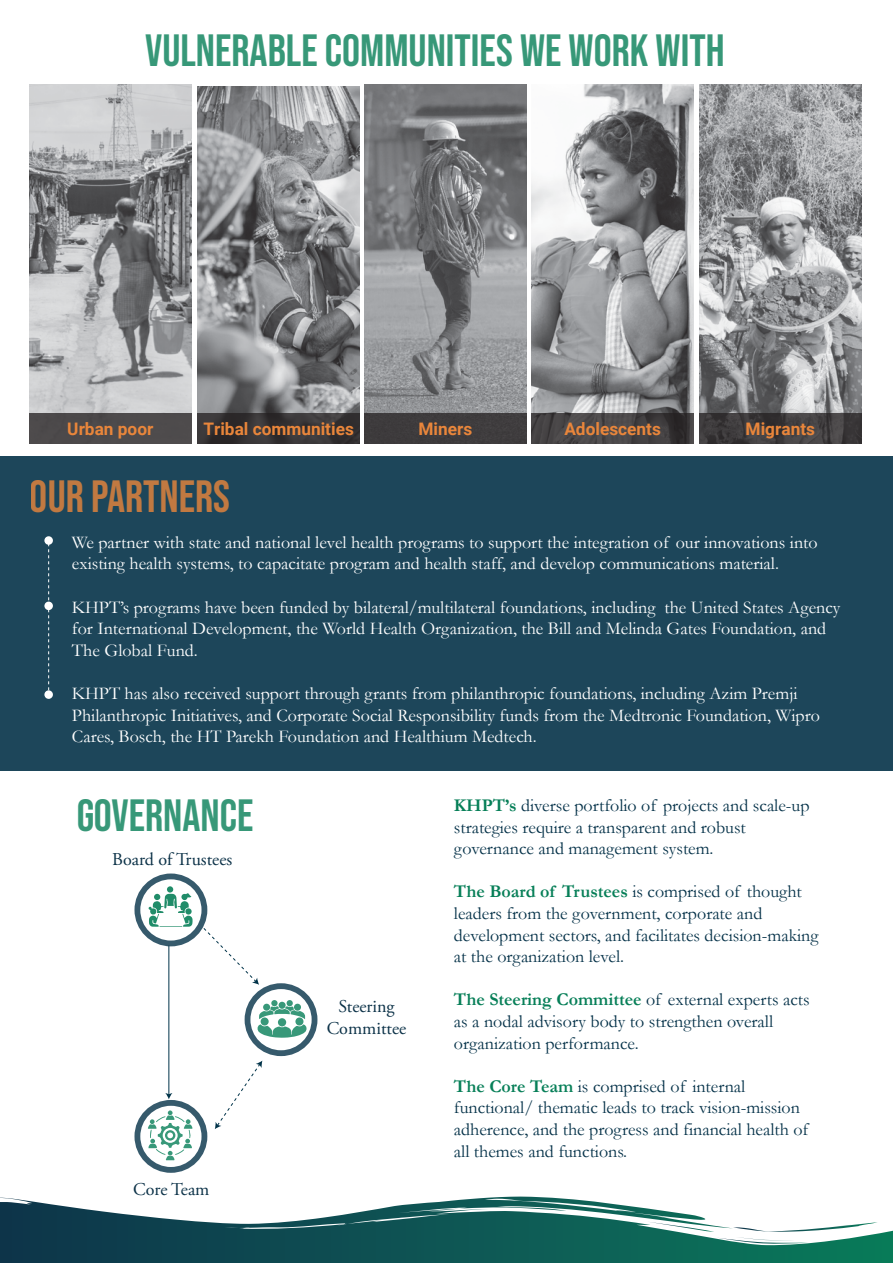
<style>
.page{position:relative;width:893px;height:1263px;background:#fff}
.page>*{position:absolute;margin:0;border:0;box-sizing:border-box;transform-origin:0 0}
.t1{font:45px "Bebas Neue";color:rgb(7 127 88/.9)}
.t2{font:45px "Bebas Neue";color:rgb(233 134 59/.9)}
.t3{font:18px/21.6px "Garamond";color:#fff}
.t4{font:18px/21.6px "Garamond";color:#043148}
.t5{font:18px/21.6px "Adobe Garamond Pro";color:#0c3248;text-align:center}
.t6{font:700 17.25px "Roboto";color:#e9863b}
.s1{font-weight:700;color:#077f58}
</style>
<div class="page">
<svg style="left:0;top:1196px;width:893px;height:67px"></svg>
<svg style="left:647px;top:1221px;width:231px;height:23px"></svg>
<div style="left:0;top:456px;width:893px;height:315px;background:#1d465a"></div>
<hr style="left:168px;top:945px;width:1px;height:150px;background:#013349">
<svg style="left:165px;top:1093px;width:7px;height:6px"></svg>
<svg style="left:203px;top:928px;width:56px;height:57px"></svg>
<svg style="left:215px;top:1061px;width:47px;height:68px"></svg>
<svg style="left:134px;top:873px;width:73px;height:73px"></svg>
<div style="left:140px;top:879px;width:62px;height:61px;background:#fff;border-radius:50%"></div>
<svg style="left:134px;top:1100px;width:73px;height:73px"></svg>
<div style="left:140px;top:1106px;width:62px;height:61px;background:#fff;border-radius:50%"></div>
<div style="left:167px;top:886px;width:6px;height:7px;background:#208c69;border-radius:50%"></div>
<svg style="left:149px;top:893px;width:44px;height:34px"></svg>
<svg style="left:245px;top:983px;width:72px;height:73px"></svg>
<div style="left:250px;top:989px;width:62px;height:61px;background:#fff;border-radius:50%"></div>
<svg style="left:148px;top:1110px;width:44px;height:50px"></svg>
<svg style="left:258px;top:1000px;width:49px;height:38px"></svg>
<div style="left:44px;top:536px;width:9px;height:9px;background:#fff;border-radius:50%"></div>
<svg style="left:44px;top:601px;width:9px;height:9px"></svg>
<div style="left:44px;top:690px;width:9px;height:9px;background:#fff;border-radius:50%"></div>
<svg style="left:48px;top:545px;width:1px;height:146px"></svg>
<img style="left:29px;top:85px;width:163px;height:328px">
<div style="left:29px;top:413px;width:163px;height:31px;background:#4d4a4c"></div>
<img style="left:197px;top:87px;width:163px;height:326px">
<svg style="left:197px;top:413px;width:163px;height:31px;background:#353233"></svg>
<img style="left:364px;top:85px;width:163px;height:328px">
<div style="left:364px;top:413px;width:163px;height:31px;background:#3e3b3d"></div>
<img style="left:531px;top:85px;width:163px;height:328px">
<svg style="left:531px;top:413px;width:163px;height:31px;background:#434142"></svg>
<img style="left:699px;top:85px;width:162px;height:328px">
<svg style="left:699px;top:413px;width:162px;height:31px;background:#3e3c3d"></svg>
<h1 class="t1" style="left:145px;top:25px;width:581px">VULNERABLE COMMUNITIES WE WORK WITH</h1>
<p class="t6" style="left:67px;top:417px;width:88px">Urban poor</p>
<p class="t6" style="left:203px;top:417px;width:152px">Tribal communities</p>
<p class="t6" style="left:418px;top:417px;width:55px">Miners</p>
<p class="t6" style="left:564px;top:417px;width:98px">Adolescents</p>
<p class="t6" style="left:746px;top:417px;width:71px">Migrants</p>
<h1 class="t2" style="left:30px;top:471px;width:202px">OUR PARTNERS</h1>
<p class="t3" style="left:72px;top:531px;width:747px">We partner with state and national level health programs to support the integration of our innovations into existing health systems, to capacitate program and health staff, and develop communications material.</p>
<p class="t3" style="left:72px;top:596px;width:770px">KHPT’s programs have been funded by bilateral/multilateral foundations, including the United States Agency for International Development, the World Health Organization, the Bill and Melinda Gates Foundation, and<br>The Global Fund.</p>
<p class="t3" style="left:72px;top:682px;width:749px">KHPT has also received support through grants from philanthropic foundations, including Azim Premji<br>Philanthropic Initiatives, and Corporate Social Responsibility funds from the Medtronic Foundation, Wipro<br>Cares, Bosch, the HT Parekh Foundation and Healthium Medtech.</p>
<h1 class="t1" style="left:76px;top:789px;width:179px">GOVERNANCE</h1>
<p class="t5" style="left:112px;top:849px;width:122px">Board of Trustees</p>
<p class="t5" style="left:133px;top:1179px;width:78px">Core Team</p>
<p class="t5" style="left:327px;top:996px;width:81px">Steering<br>Committee</p>
<p class="t4" style="left:454px;top:794px;width:357px"><span class="s1">KHPT’s</span> diverse portfolio of projects and scale-up strategies require a transparent and robust governance and management system.</p>
<p class="t4" style="left:454px;top:880px;width:366px"><span class="s1">The Board of Trustees</span> is comprised of thought leaders from the government, corporate and development sectors, and facilitates decision-making at the organization level.</p>
<p class="t4" style="left:454px;top:988px;width:357px"><span class="s1">The Steering Committee</span> of external experts acts as a nodal advisory body to strengthen overall organization performance.</p>
<p class="t4" style="left:454px;top:1075px;width:356px"><span class="s1">The Core Team</span> is comprised of internal functional/ thematic leads to track vision-mission adherence, and the progress and financial health of all themes and functions.</p>
</div>
